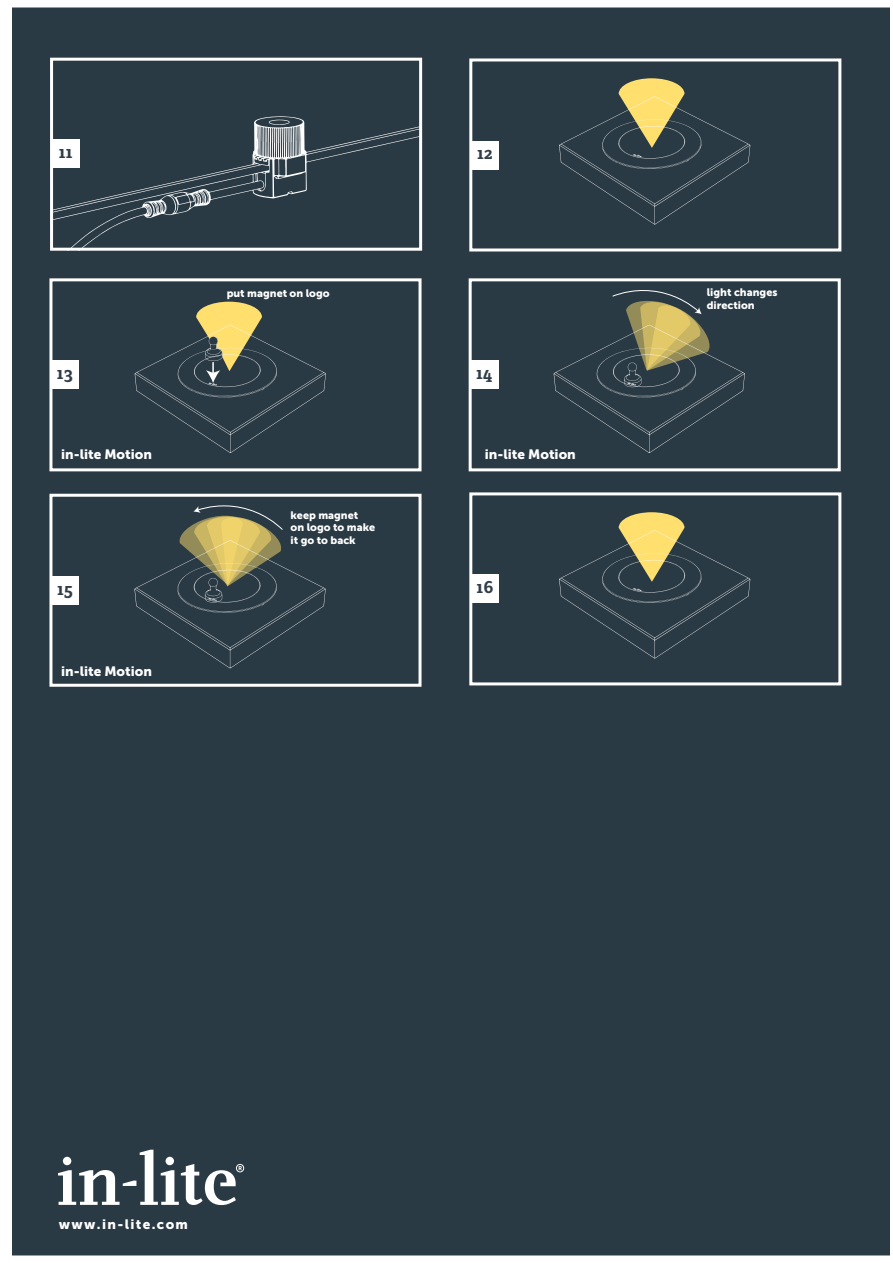
<style>
.page{position:relative;width:893px;height:1263px;background:#fff}
.page>*{position:absolute;margin:0;border:0;box-sizing:border-box;transform-origin:0 0}
.t1{font:700 18px "Clavo";color:#313e48}
.t2{font:13.5px "Museo Sans 900";color:#fff}
.t3{font:13.5px "Museo Sans 900";letter-spacing:.1em;color:#fff}
.t4{font:10.8px/12.9px "Museo Sans 900";color:#fff}
</style>
<div class="page">
<div style="left:12px;top:7px;width:878px;height:1249px;background:#2a3a44"></div>
<svg style="left:58px;top:1150px;width:186px;height:55px"></svg>
<div style="left:166px;top:1157px;width:8px;height:8px;background:#fff;border-radius:50%"></div>
<div style="left:63px;top:1157px;width:8px;height:8px;background:#fff;border-radius:50%"></div>
<div style="left:471px;top:141px;width:28px;height:28px;background:#fff"></div>
<div style="left:469px;top:58px;width:372px;height:193px;border:3px solid #fff"></div>
<svg style="left:54px;top:116px;width:364px;height:131px;background:#36454e"></svg>
<svg style="left:269px;top:120px;width:21px;height:5px"></svg>
<div style="left:52px;top:140px;width:28px;height:28px;background:#fff"></div>
<div style="left:50px;top:58px;width:372px;height:193px;border:3px solid #fff"></div>
<div style="left:51px;top:361px;width:28px;height:28px;background:#fff"></div>
<div style="left:49px;top:278px;width:373px;height:193px;border:3px solid #fff"></div>
<div style="left:470px;top:361px;width:28px;height:28px;background:#fff"></div>
<div style="left:469px;top:278px;width:372px;height:193px;border:3px solid #fff"></div>
<svg style="left:559px;top:78px;width:191px;height:147px;background:#414c4b"></svg>
<div style="left:471px;top:575px;width:28px;height:28px;background:#fff"></div>
<div style="left:469px;top:492px;width:372px;height:193px;border:3px solid #fff"></div>
<svg style="left:559px;top:512px;width:191px;height:147px;background:#414c4b"></svg>
<svg style="left:135px;top:302px;width:191px;height:151px;background:#404c4b"></svg>
<svg style="left:554px;top:288px;width:191px;height:165px;background:#404c4b"></svg>
<div style="left:51px;top:576px;width:28px;height:28px;background:#fff"></div>
<div style="left:49px;top:494px;width:373px;height:193px;border:3px solid #fff"></div>
<svg style="left:134px;top:504px;width:192px;height:164px;background:#444f4c"></svg>
<h1 class="t1" style="left:58px;top:139px;width:16px">11</h1>
<h1 class="t1" style="left:477px;top:140px;width:18px">12</h1>
<p class="t4" style="left:227px;top:287px;width:104px">put magnet on logo</p>
<p class="t4" style="left:707px;top:286px;width:72px">light changes direction</p>
<h1 class="t1" style="left:57px;top:360px;width:18px">13</h1>
<h1 class="t1" style="left:476px;top:360px;width:18px">14</h1>
<p class="t2" style="left:61px;top:447px;width:93px">in-lite Motion</p>
<p class="t2" style="left:485px;top:447px;width:93px">in-lite Motion</p>
<h1 class="t1" style="left:57px;top:575px;width:18px">15</h1>
<p class="t2" style="left:61px;top:664px;width:93px">in-lite Motion</p>
<p class="t4" style="left:291px;top:508px;width:86px">keep magnet<br>on logo to make it go to back</p>
<h1 class="t1" style="left:476px;top:574px;width:19px">16</h1>
<p class="t3" style="left:59px;top:1217px;width:131px">www.in-lite.com</p>
</div>
